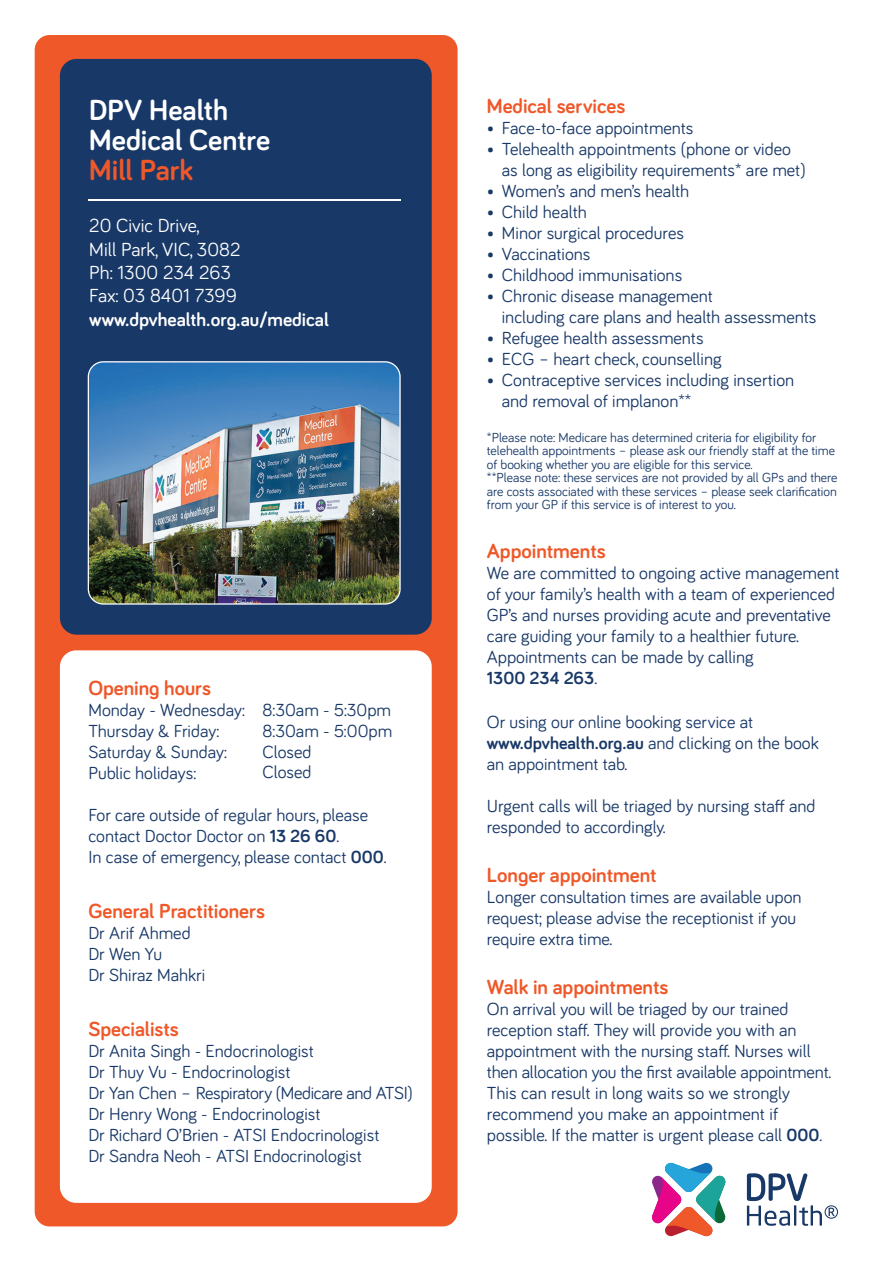
<style>
.page{position:relative;width:893px;height:1263px;background:#fff}
.page>*{position:absolute;margin:0;border:0;box-sizing:border-box;transform-origin:0 0}
.t1{font:700 30px/30px "Bariol";color:#fff}
.t2{font:700 30px "Bariol";color:#ef5829}
.t3{font:700 21px "Bariol";color:#ef5829}
.t4{font:19.5px/23.4px "Bariol";color:#fff}
.t5{font:700 19.5px "Bariol";color:#fff}
.t6{font:18px/21px "Bariol";color:#183867}
.t7{font:13.5px/13.5px "Bariol";color:#183867}
.s1{font-style:inherit}
.s2{font-weight:700}
</style>
<div class="page">
<div style="left:35px;top:35px;width:423px;height:1191px;background:#ef5829;border-radius:15px"></div>
<div style="left:60px;top:650px;width:372px;height:553px;background:#fff;border-radius:16px"></div>
<svg style="left:747px;top:1173px;width:91px;height:53px"></svg>
<svg style="left:652px;top:1162px;width:74px;height:75px"></svg>
<div style="left:60px;top:59px;width:372px;height:576px;background:#183867;border-radius:17px"></div>
<hr style="left:88px;top:199px;width:312px;height:2px;background:#fff">
<img style="left:88px;top:362px;width:312px;height:242px;border-radius:15px">
<div style="left:88px;top:361px;width:313px;height:244px;border:1px solid #fff;border-radius:15px"></div>
<h1 class="t1" style="left:89px;top:94px;width:182px">DPV Health<br>Medical Centre</h1>
<h1 class="t2" style="left:89px;top:152px;width:105px">Mill Park</h1>
<p class="t4" style="left:89px;top:216px;width:153px">20 Civic Drive,<br>Mill Park, VIC, 3082<br>Ph: 1300 234 263<br>Fax: 03 8401 7399</p>
<p class="t5" style="left:89px;top:308px;width:241px">www.dpvhealth.org.au/medical</p>
<p class="t3" style="left:88px;top:675px;width:124px">Opening hours</p>
<p class="t6" style="left:88px;top:701px;width:158px">Monday - Wednesday:<br>Thursday &amp; Friday:<br>Saturday &amp; Sunday:<br>Public holidays:</p>
<p class="t6" style="left:262px;top:701px;width:131px">8:30am - <span class="s1">5</span>:<span class="s1">3</span>0pm<br>8:30am - 5:00pm<br>Closed<br>Closed</p>
<p class="t6" style="left:88px;top:806px;width:300px">For care outside of regular hours, please contact Doctor Doctor on <span class="s2">13 26 60</span>.<br>In case of emergency, please contact <span class="s2">000</span>.</p>
<p class="t3" style="left:88px;top:898px;width:178px">General Practitioners</p>
<p class="t6" style="left:88px;top:924px;width:118px">Dr Arif Ahmed<br>Dr Wen Yu<br>Dr Shiraz Mahkri</p>
<p class="t3" style="left:88px;top:1016px;width:92px">Specialists</p>
<p class="t6" style="left:88px;top:1041px;width:326px">Dr Anita Singh - Endocrinologist<br>Dr Thuy Vu - Endocrinologist<br>Dr Yan Chen – Respiratory (Medicare and ATSI)<br>Dr Henry Wong - Endocrinologist<br>Dr Richard O’Brien - ATSI Endocrinologist<br>Dr Sandra Neoh - ATSI Endocrinologist</p>
<p class="t3" style="left:487px;top:94px;width:140px">Medical services</p>
<p class="t6" style="left:487px;top:119px;width:208px">• Face-to-face appointments</p>
<p class="t6" style="left:502px;top:140px;width:305px;text-indent:-15px">• Telehealth appointments (phone or video as long as eligibility requirements* are met)</p>
<p class="t6" style="left:487px;top:182px;width:204px">• Women’s and men’s health</p>
<p class="t6" style="left:487px;top:203px;width:101px">• Child health</p>
<p class="t6" style="left:487px;top:224px;width:199px">• Minor surgical procedures</p>
<p class="t6" style="left:487px;top:245px;width:105px">• Vaccinations</p>
<p class="t6" style="left:487px;top:266px;width:197px">• Childhood immunisations</p>
<p class="t6" style="left:502px;top:287px;width:316px;text-indent:-15px">• Chronic disease management<br>including care plans and health assessments</p>
<p class="t6" style="left:487px;top:329px;width:218px">• Refugee health assessments</p>
<p class="t6" style="left:487px;top:350px;width:236px">• ECG – heart check, counselling</p>
<p class="t6" style="left:502px;top:371px;width:294px;text-indent:-15px">• Contraceptive services including insertion and removal of implanon**</p>
<p class="t7" style="left:487px;top:432px;width:352px">*Please note: Medicare has determined criteria for eligibility for telehealth appointments – please ask our friendly staff at the time of booking whether you are eligible for this service.<br>**Please note: these services are not provided by all GPs and there are costs associated with these services – please seek clarification from your GP if this service is of interest to you.</p>
<p class="t3" style="left:487px;top:538px;width:120px">Appointments</p>
<p class="t6" style="left:487px;top:564px;width:354px">We are committed to ongoing active management of your family’s health with a team of experienced GP’s and nurses providing acute and preventative care guiding your family to a healthier future.<br>Appointments can be made by calling<br><span class="s2">1300 234 263</span>.</p>
<p class="t6" style="left:487px;top:713px;width:333px">Or using our online booking service at <span class="s2">www.dpvhealth.org.au</span> and clicking on the book an appointment tab.</p>
<p class="t6" style="left:487px;top:797px;width:330px">Urgent calls will be triaged by nursing staff and responded to accordingly.</p>
<p class="t3" style="left:487px;top:862px;width:171px">Longer appointment</p>
<p class="t6" style="left:487px;top:888px;width:316px">Longer consultation times are available upon request; please advise the receptionist if you require extra time.</p>
<p class="t3" style="left:487px;top:974px;width:183px">Walk in appointments</p>
<p class="t6" style="left:487px;top:999px;width:346px">On arrival you will be triaged by our trained reception staff. They will provide you with an appointment with the nursing staff. Nurses will then allocation you the first available appointment.<br>This can result in long waits so we strongly recommend you make an appointment if possible. If the matter is urgent please call <span class="s2">000</span>.</p>
</div>
